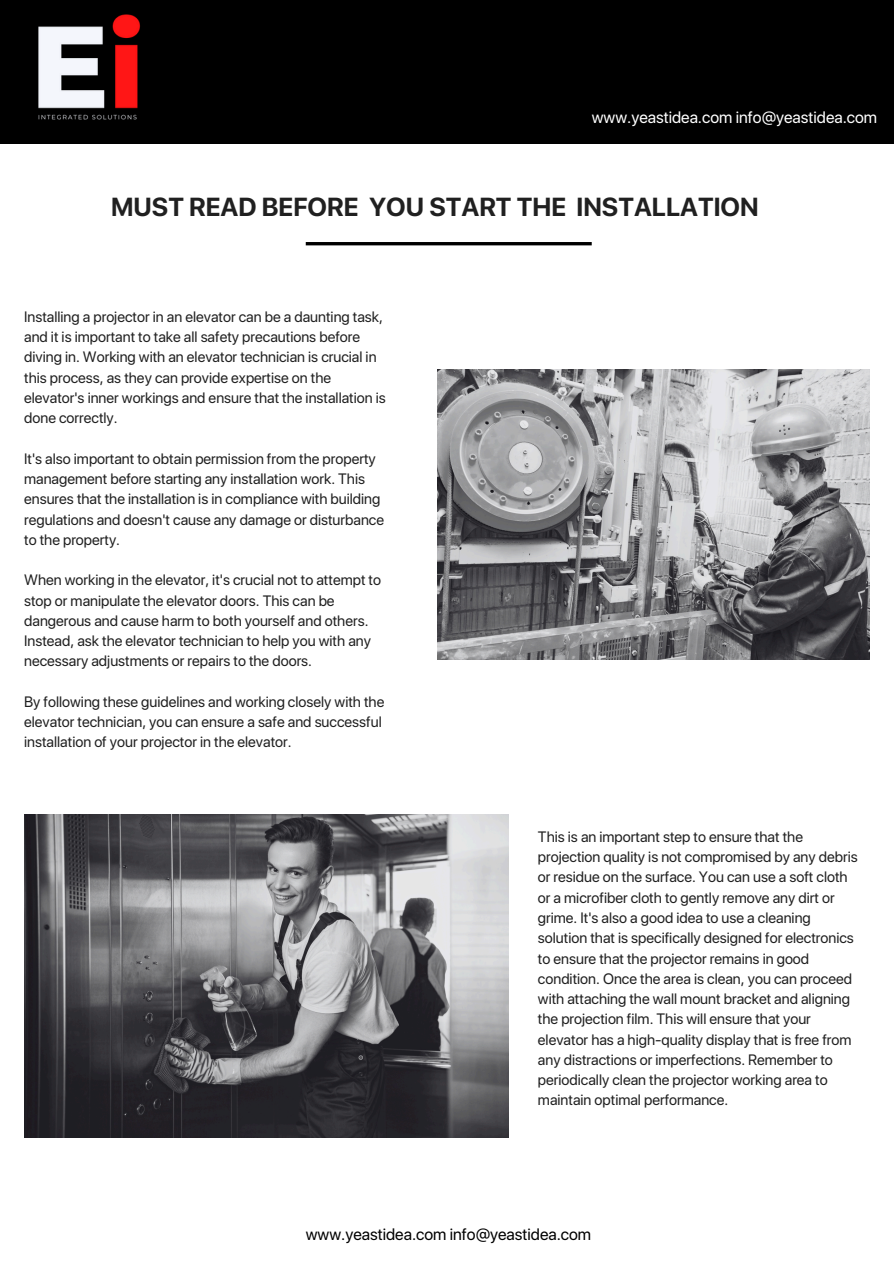
<style>
.page{position:relative;width:894px;height:1264px;background:#fff}
.page>*{position:absolute;margin:0;border:0;box-sizing:border-box;transform-origin:0 0}
.t1{font:700 25.95px "SF Pro Display";color:#202020}
.t2{font:16.5px "SF Pro Display";color:#fff}
.t3{font:16.5px "SF Pro Display";color:#000}
.t4{font:15px/20.2px "SF Pro Display";color:#202020}
</style>
<div class="page">
<div style="left:0;top:0;width:893px;height:143px;background:#000"></div>
<img style="left:38px;top:14px;width:103px;height:106px">
<img style="left:24px;top:814px;width:484px;height:323px">
<img style="left:437px;top:370px;width:432px;height:289px">
<hr style="left:306px;top:242px;width:285px;height:3px;background:#000">
<p class="t2" style="left:591px;top:107px;width:287px">www.yeastidea.com info@yeastidea.com</p>
<p class="t1" style="left:111px;top:191px;width:649px">MUST READ BEFORE YOU START THE INSTALLATION</p>
<p class="t4" style="left:24px;top:306px;width:363px">Installing a projector in an elevator can be a daunting task, and it is important to take all safety precautions before diving in. Working with an elevator technician is crucial in this process, as they can provide expertise on the elevator's inner workings and ensure that the installation is done correctly.</p>
<p class="t4" style="left:24px;top:448px;width:361px">It's also important to obtain permission from the property management before starting any installation work. This ensures that the installation is in compliance with building regulations and doesn't cause any damage or disturbance to the property.</p>
<p class="t4" style="left:24px;top:570px;width:358px">When working in the elevator, it's crucial not to attempt to stop or manipulate the elevator doors. This can be dangerous and cause harm to both yourself and others.<br>Instead, ask the elevator technician to help you with any necessary adjustments or repairs to the doors.</p>
<p class="t4" style="left:24px;top:691px;width:361px">By following these guidelines and working closely with the elevator technician, you can ensure a safe and successful installation of your projector in the elevator.</p>
<p class="t4" style="left:538px;top:826px;width:321px">This is an important step to ensure that the projection quality is not compromised by any debris or residue on the surface. You can use a soft cloth or a microfiber cloth to gently remove any dirt or grime. It's also a good idea to use a cleaning solution that is specifically designed for electronics to ensure that the projector remains in good condition. Once the area is clean, you can proceed with attaching the wall mount bracket and aligning the projection film. This will ensure that your elevator has a high-quality display that is free from any distractions or imperfections. Remember to periodically clean the projector working area to maintain optimal performance.</p>
<p class="t3" style="left:306px;top:1224px;width:287px">www.yeastidea.com info@yeastidea.com</p>
</div>
